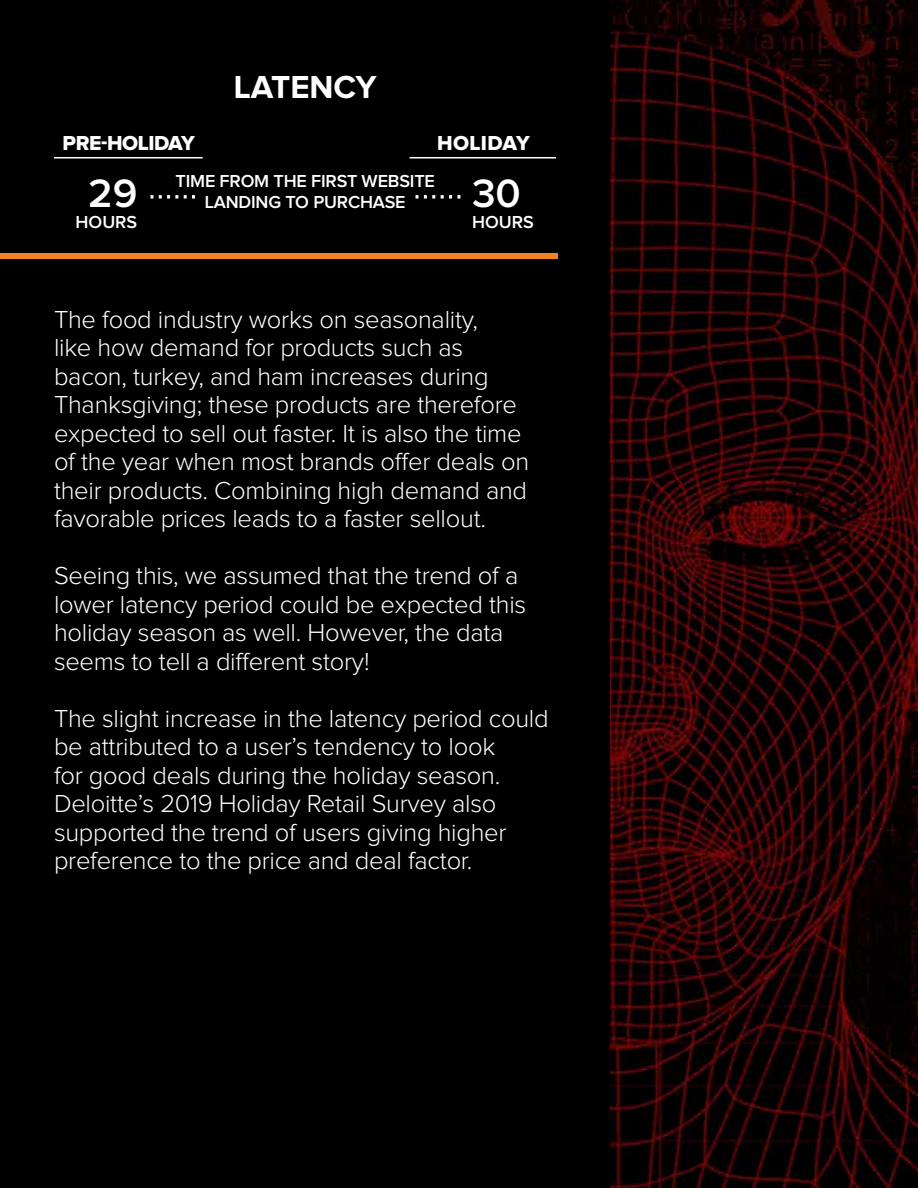
<style>
.page{position:relative;width:918px;height:1188px;background:#fff}
.page>*{position:absolute;margin:0;border:0;box-sizing:border-box;transform-origin:0 0}
.t1{font:600 40.95px "Proxima Nova";color:#fff}
.t2{font:700 33px "Proxima Nova";color:#fff}
.t3{font:300 25.5px/28.5px "Proxima Nova";letter-spacing:-.01em;color:#fff}
.t4{font:21px "Proxima Nova Extrabld";letter-spacing:-.02em;color:#fff}
.t5{font:21px "Proxima Nova Extrabld";letter-spacing:.02em;color:#fff}
.t6{font:600 18px "Proxima Nova";letter-spacing:-.01em;color:#fff}
</style>
<div class="page">
<div style="left:0;top:0;width:612px;height:1188px;background:#000"></div>
<img style="left:611px;top:0;width:307px;height:1188px">
<div style="left:0;top:254px;width:558px;height:6px;background:#f58220"></div>
<hr style="left:54px;top:157px;width:149px;height:1px;background:#fff">
<hr style="left:410px;top:157px;width:146px;height:1px;background:#fff">
<svg style="left:416px;top:195px;width:44px;height:4px"></svg>
<svg style="left:150px;top:195px;width:45px;height:4px"></svg>
<p class="t2" style="left:234px;top:72px;width:145px">LATENCY</p>
<p class="t4" style="left:63px;top:134px;width:134px">PRE-HOLIDAY</p>
<p class="t5" style="left:437px;top:134px;width:94px">HOLIDAY</p>
<h1 class="t1" style="left:472px;top:174px;width:50px">30</h1>
<p class="t6" style="left:472px;top:214px;width:63px">HOURS</p>
<p class="t6" style="left:175px;top:173px;width:261px">TIME FROM THE FIRST WEBSITE</p>
<h1 class="t1" style="left:88px;top:174px;width:51px">29</h1>
<p class="t6" style="left:205px;top:194px;width:202px">LANDING TO PURCHASE</p>
<p class="t6" style="left:76px;top:214px;width:63px">HOURS</p>
<p class="t3" style="left:54px;top:306px;width:477px">The food industry works on seasonality,<br>like how demand for products such as bacon, turkey, and ham increases during Thanksgiving; these products are therefore expected to sell out faster. It is also the time of the year when most brands offer deals on their products. Combining high demand and favorable prices leads to a faster sellout.</p>
<p class="t3" style="left:54px;top:563px;width:474px">Seeing this, we assumed that the trend of a lower latency period could be expected this holiday season as well. However, the data seems to tell a different story!</p>
<p class="t3" style="left:54px;top:705px;width:496px">The slight increase in the latency period could be attributed to a user’s tendency to look<br>for good deals during the holiday season.<br>Deloitte’s 2019 Holiday Retail Survey also supported the trend of users giving higher preference to the price and deal factor.</p>
</div>
